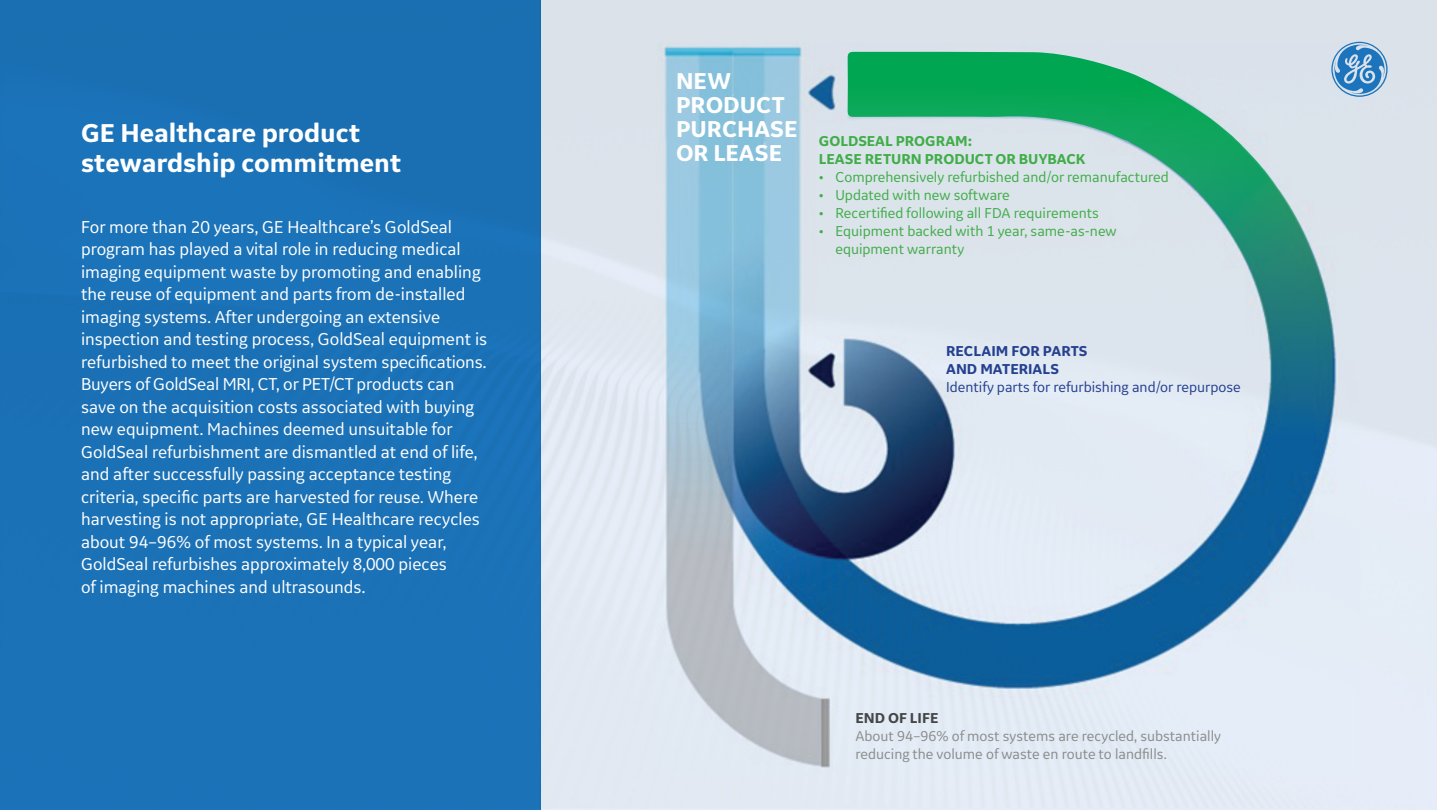
<style>
.page{position:relative;width:1437px;height:810px;background:#fff}
.page>*{position:absolute;margin:0;border:0;box-sizing:border-box;transform-origin:0 0}
.t1{font:700 27px/30px "GE Inspira Sans";color:#fff}
.t2{font:700 24px/24px "GE Inspira Sans";color:#fff}
.t3{font:18px/22.5px "GE Inspira Sans";color:#fff}
.t4{font:15px/18px "GE Inspira Sans";color:#41ad49}
.t5{font:15px/18px "GE Inspira Sans";color:#8b8d8d}
.t6{font:700 15px/18px "GE Inspira Sans";color:#41ad49}
.t7{font:15px "GE Inspira Sans";color:#25408f}
.t8{font:700 15px/18px "GE Inspira Sans";color:#25408f}
.t9{font:700 15px "GE Inspira Sans";color:#454747}
</style>
<div class="page">
<img style="left:540px;top:0;width:896px;height:810px">
<div style="left:0;top:0;width:540px;height:810px;background:#1c75bc"></div>
<svg style="left:1331px;top:42px;width:56px;height:55px;background:#77a9d2"></svg>
<svg style="left:779px;top:52px;width:553px;height:633px;background:#9ec1cb"></svg>
<h1 class="t1" style="left:81px;top:118px;width:322px">GE Healthcare product stewardship commitment</h1>
<p class="t3" style="left:81px;top:215px;width:408px">For more than 20 years, GE Healthcare’s GoldSeal program has played a vital role in reducing medical imaging equipment waste by promoting and enabling the reuse of equipment and parts from de-installed imaging systems. After undergoing an extensive inspection and testing process, GoldSeal equipment is refurbished to meet the original system specifications.<br>Buyers of GoldSeal MRI, CT, or PET/CT products can save on the acquisition costs associated with buying new equipment. Machines deemed unsuitable for GoldSeal refurbishment are dismantled at end of life, and after successfully passing acceptance testing criteria, specific parts are harvested for reuse. Where harvesting is not appropriate, GE Healthcare recycles about 94–96% of most systems. In a typical year, GoldSeal refurbishes approximately 8,000 pieces<br>of imaging machines and ultrasounds.</p>
<h2 class="t2" style="left:676px;top:68px;width:123px">NEW<br>PRODUCT<br>PURCHASE<br>OR LEASE</h2>
<p class="t6" style="left:819px;top:132px;width:268px">GOLDSEAL PROGRAM:<br>LEASE RETURN PRODUCT OR BUYBACK</p>
<p class="t4" style="left:819px;top:168px;width:351px">• Comprehensively refurbished and/or remanufactured</p>
<p class="t4" style="left:819px;top:186px;width:192px">• Updated with new software</p>
<p class="t4" style="left:819px;top:204px;width:281px">• Recertified following all FDA requirements</p>
<p class="t4" style="left:835px;top:222px;width:283px;text-indent:-16px">• Equipment backed with 1 year, same-as-new equipment warranty</p>
<p class="t8" style="left:946px;top:341px;width:143px">RECLAIM FOR PARTS<br>AND MATERIALS</p>
<p class="t7" style="left:946px;top:378px;width:296px">Identify parts for refurbishing and/or repurpose</p>
<p class="t9" style="left:855px;top:709px;width:85px">END OF LIFE</p>
<p class="t5" style="left:855px;top:727px;width:367px">About 94–96% of most systems are recycled, substantially reducing the volume of waste en route to landfills.</p>
</div>
